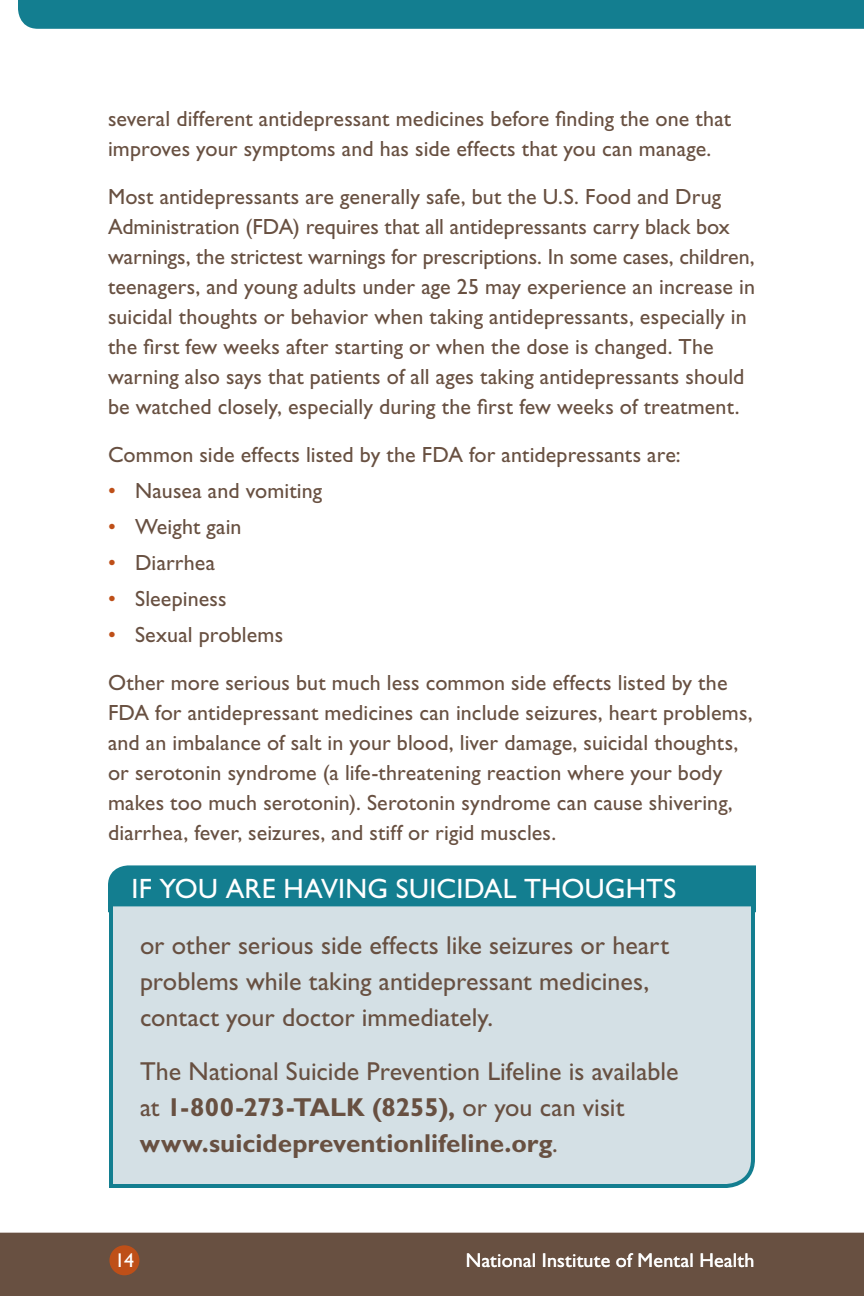
<style>
.page{position:relative;width:864px;height:1296px;background:#fff}
.page>*{position:absolute;margin:0;border:0;box-sizing:border-box;transform-origin:0 0}
.t1{font:28px "Gill Sans Std";letter-spacing:.005em;color:#fff}
.t2{font:26px/36px "Gill Sans Std";color:#685041}
.t3{font:22px/30px "Gill Sans Std";letter-spacing:.005em;color:#685041}
.t4{font:20px "Gill Sans Std";letter-spacing:.01em;color:#fff}
.s1{color:#be4f18}
.s2{font-weight:700}
</style>
<div class="page">
<div style="left:18px;top:0;width:846px;height:29px;background:#137e90"></div>
<div style="left:0;top:1233px;width:864px;height:63px;background:#685041"></div>
<div style="left:109px;top:1245px;width:30px;height:30px;background:#be4f18;border-radius:50%"></div>
<div style="left:108px;top:865px;width:648px;height:35px;background:#137e90"></div>
<div style="left:108px;top:900px;width:648px;height:288px;background:#d4e0e5"></div>
<p class="t3" style="left:108px;top:104px;width:625px">several different antidepressant medicines before finding the one that improves your symptoms and has side effects that you can manage.</p>
<p class="t3" style="left:108px;top:182px;width:649px">Most antidepressants are generally safe, but the U.S. Food and Drug Administration (FDA) requires that all antidepressants carry black box warnings, the strictest warnings for prescriptions. In some cases, children, teenagers, and young adults under age 25 may experience an increase in suicidal thoughts or behavior when taking antidepressants, especially in the first few weeks after starting or when the dose is changed. The warning also says that patients of all ages taking antidepressants should be watched closely, especially during the first few weeks of treatment.</p>
<p class="t3" style="left:108px;top:440px;width:574px">Common side effects listed by the FDA for antidepressants are:</p>
<p class="t3" style="left:108px;top:476px;width:216px"><span class="s1">•</span> Nausea and vomiting</p>
<p class="t3" style="left:108px;top:512px;width:135px"><span class="s1">•</span> Weight gain</p>
<p class="t3" style="left:108px;top:548px;width:109px"><span class="s1">•</span> Diarrhea</p>
<p class="t3" style="left:108px;top:584px;width:120px"><span class="s1">•</span> Sleepiness</p>
<p class="t3" style="left:108px;top:620px;width:177px"><span class="s1">•</span> Sexual problems</p>
<p class="t3" style="left:108px;top:668px;width:646px">Other more serious but much less common side effects listed by the FDA for antidepressant medicines can include seizures, heart problems, and an imbalance of salt in your blood, liver damage, suicidal thoughts, or serotonin syndrome (a life-threatening reaction where your body makes too much serotonin). Serotonin syndrome can cause shivering, diarrhea, fever, seizures, and stiff or rigid muscles.</p>
<h3 class="t1" style="left:131px;top:872px;width:546px">IF YOU ARE HAVING SUICIDAL THOUGHTS</h3>
<p class="t2" style="left:140px;top:927px;width:531px">or other serious side effects like seizures or heart problems while taking antidepressant medicines, contact your doctor immediately.</p>
<p class="t2" style="left:140px;top:1053px;width:540px">The National Suicide Prevention Lifeline is available at <span class="s2">1-800-273-TALK (8255),</span> or you can visit <span class="s2">www.suicidepreventionlifeline.org</span>.</p>
<p class="t4" style="left:115px;top:1249px;width:21px">14</p>
<p class="t4" style="left:466px;top:1249px;width:290px">National Institute of Mental Health</p>
</div>
